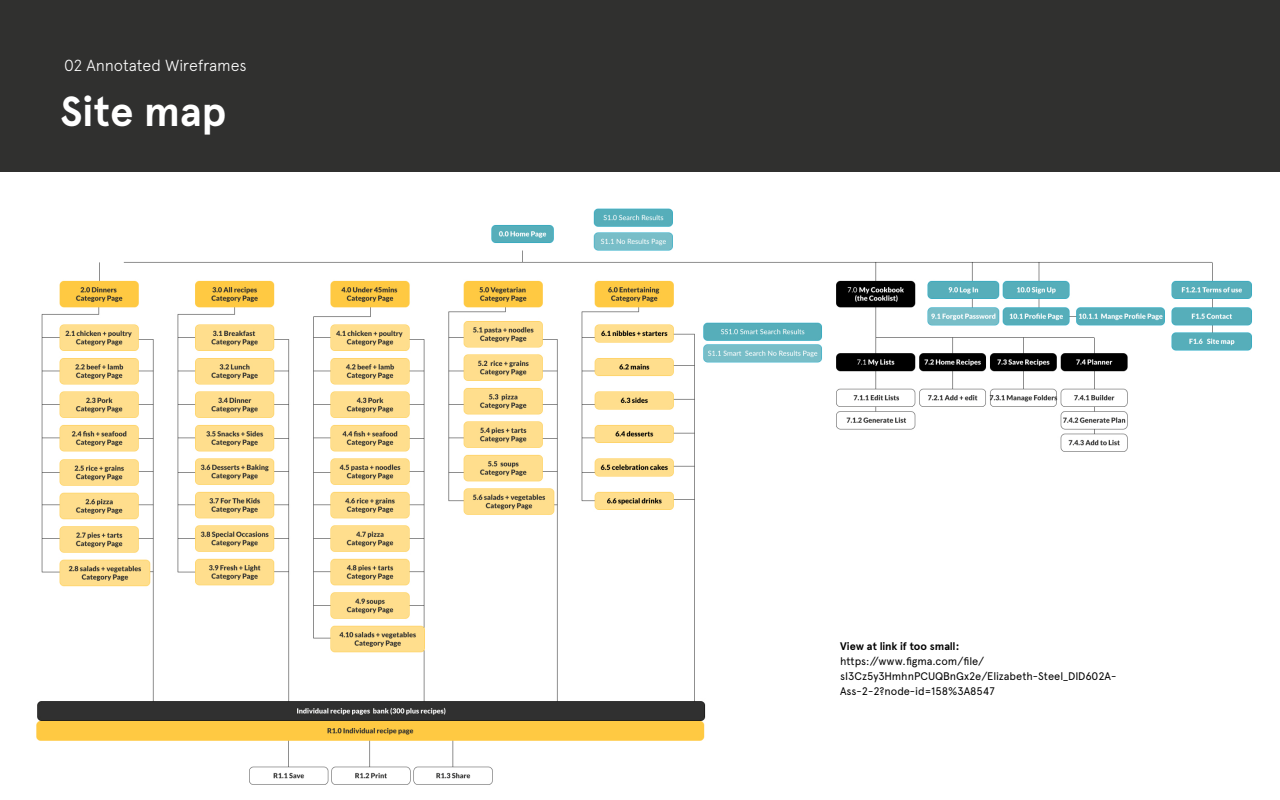
<style>
.page{position:relative;width:1280px;height:800px;background:#fff}
.page>*{position:absolute;margin:0;border:0;box-sizing:border-box;transform-origin:0 0}
.MAIN_HEAD{font:700 42px "Apercu";letter-spacing:-.005em;color:#fff}
.MAIN_HEAD-2{font:300 16px "Apercu";letter-spacing:-.005em;color:#fff}
.Main_text{font:11px/15px "Apercu";letter-spacing:-.005em;color:#000}
.s1{font-weight:700}
</style>
<div class="page">
<div style="left:0;top:0;width:1280px;height:172px;background:#30302f"></div>
<img style="left:36px;top:208px;width:1216px;height:577px">
<p class="MAIN_HEAD-2" style="left:64px;top:56px;width:184px">02 Annotated Wireframes</p>
<p class="MAIN_HEAD" style="left:60px;top:86px;width:168px">Site map</p>
<p class="Main_text" style="left:840px;top:638px;width:278px"><span class="s1">View at link if too small:<br></span>https://www.figma.com/file/ sI3Cz5y3HmhnPCUQBnGx2e/Elizabeth-Steel_DID602A-Ass-2-2?node-id=158%3A8547</p>
</div>
